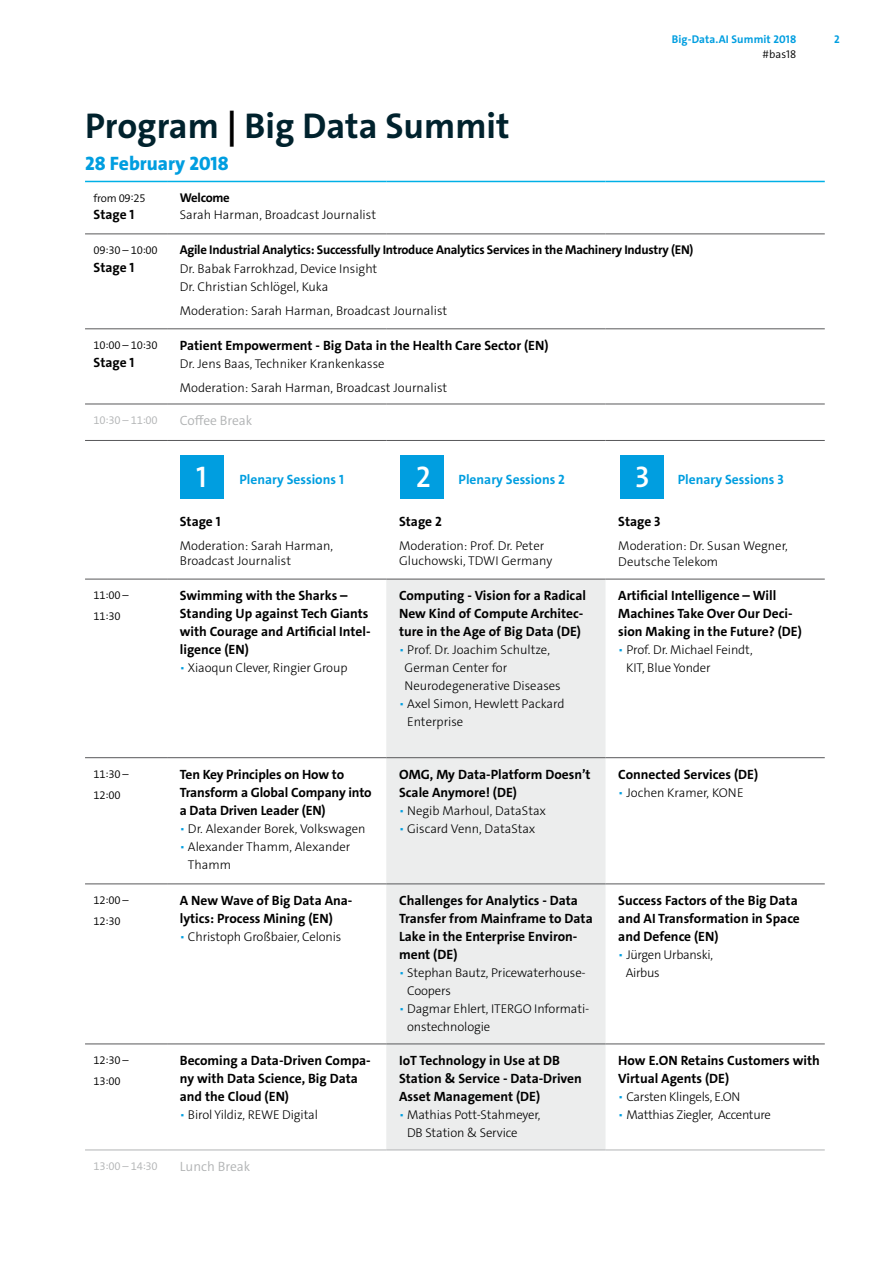
<style>
.page{position:relative;width:893px;height:1263px;background:#fff}
.page>*{position:absolute;margin:0;border:0;box-sizing:border-box;transform-origin:0 0}
.t1{font:700 36px "The Sans C4 s";color:#00222d}
.t2{font:600 30px "The Sans C4 s";color:#fff}
.t3{font:800 19.5px "The Sans C4 s";color:#009ee0}
.t4{font:700 13.5px/18px "The Sans C4 s";color:#000}
.t5{font:700 13.5px "The Sans C4 s";color:#009ee0}
.t6{font:300 13.5px "The Sans C4 s";color:#b1b3b4}
.t7{font:300 12.75px/18px "The Sans C4 s";color:#000}
.t8{font:700 12.75px "The Sans C4 s";letter-spacing:-.02em;color:#000}
.t9{font:300 12.75px/18px "The Sans C4 s";letter-spacing:-.025em;color:#000}
.t10{font:300 11.25px/21.3px "The Sans C4 s";letter-spacing:-.02em;color:#000}
.t11{font:300 11.25px "The Sans C4 s";letter-spacing:-.02em;color:#b1b3b4}
.t12{font:700 11.25px "The Sans C4 s";letter-spacing:.01em;color:#009ee0}
.s1{color:#000}
.s2{color:#009ee0}
</style>
<div class="page">
<div style="left:386px;top:580px;width:219px;height:569px;background:#eceded"></div>
<hr style="left:85px;top:440px;width:82px;height:1px;background:#58585a">
<hr style="left:85px;top:579px;width:82px;height:1px;background:#58585a">
<hr style="left:167px;top:440px;width:219px;height:1px;background:#58585a">
<hr style="left:386px;top:440px;width:219px;height:1px;background:#58585a">
<hr style="left:605px;top:440px;width:220px;height:1px;background:#58585a">
<hr style="left:167px;top:579px;width:219px;height:1px;background:#58585a">
<hr style="left:386px;top:579px;width:219px;height:1px;background:#58585a">
<hr style="left:605px;top:579px;width:220px;height:1px;background:#58585a">
<hr style="left:85px;top:404px;width:82px;height:1px;background:#58585a">
<hr style="left:85px;top:328px;width:82px;height:1px;background:#58585a">
<hr style="left:167px;top:328px;width:219px;height:1px;background:#58585a">
<hr style="left:386px;top:328px;width:219px;height:1px;background:#58585a">
<hr style="left:605px;top:328px;width:220px;height:1px;background:#58585a">
<hr style="left:85px;top:1149px;width:82px;height:1px;background:#b1b3b4">
<hr style="left:167px;top:1149px;width:219px;height:1px;background:#b1b3b4">
<hr style="left:386px;top:1149px;width:219px;height:1px;background:#b1b3b4">
<hr style="left:605px;top:1149px;width:220px;height:1px;background:#b1b3b4">
<hr style="left:85px;top:181px;width:82px;height:1px;background:#00b0e6">
<hr style="left:167px;top:181px;width:219px;height:1px;background:#00b0e6">
<hr style="left:386px;top:181px;width:219px;height:1px;background:#00b0e6">
<hr style="left:605px;top:181px;width:220px;height:1px;background:#00b0e6">
<hr style="left:85px;top:233px;width:82px;height:1px;background:#58585a">
<hr style="left:167px;top:233px;width:219px;height:1px;background:#58585a">
<hr style="left:386px;top:233px;width:219px;height:1px;background:#58585a">
<hr style="left:605px;top:233px;width:220px;height:1px;background:#58585a">
<hr style="left:167px;top:404px;width:219px;height:1px;background:#58585a">
<hr style="left:386px;top:404px;width:219px;height:1px;background:#58585a">
<hr style="left:605px;top:404px;width:220px;height:1px;background:#58585a">
<hr style="left:85px;top:757px;width:82px;height:1px;background:#58585a">
<hr style="left:167px;top:757px;width:219px;height:1px;background:#58585a">
<hr style="left:386px;top:757px;width:219px;height:1px;background:#58585a">
<hr style="left:605px;top:757px;width:220px;height:1px;background:#58585a">
<hr style="left:85px;top:883px;width:82px;height:1px;background:#58585a">
<hr style="left:167px;top:883px;width:219px;height:1px;background:#58585a">
<hr style="left:386px;top:883px;width:219px;height:1px;background:#58585a">
<hr style="left:605px;top:883px;width:220px;height:1px;background:#58585a">
<hr style="left:85px;top:1043px;width:82px;height:1px;background:#58585a">
<hr style="left:167px;top:1043px;width:219px;height:1px;background:#58585a">
<hr style="left:386px;top:1043px;width:219px;height:1px;background:#58585a">
<hr style="left:605px;top:1043px;width:220px;height:1px;background:#58585a">
<div style="left:180px;top:455px;width:44px;height:44px;background:#009ee0"></div>
<div style="left:400px;top:455px;width:44px;height:44px;background:#009ee0"></div>
<div style="left:620px;top:455px;width:43px;height:44px;background:#009ee0"></div>
<h1 class="t1" style="left:85px;top:103px;width:426px">Program <span class="s1">|</span> Big Data Summit</h1>
<h3 class="t3" style="left:85px;top:151px;width:145px">28 February 2018</h3>
<p class="t10" style="left:94px;top:187px;width:54px">from 09:25</p>
<p class="t4" style="left:94px;top:206px;width:42px">Stage 1</p>
<p class="t8" style="left:180px;top:189px;width:51px">Welcome</p>
<p class="t7" style="left:180px;top:206px;width:198px">Sarah Harman, Broadcast Journalist</p>
<p class="t12" style="left:672px;top:31px;width:126px">Big-Data.AI Summit 2018</p>
<p class="t12" style="left:834px;top:31px;width:7px">2</p>
<p class="t10" style="left:763px;top:44px;width:35px">#bas18</p>
<p class="t10" style="left:94px;top:240px;width:66px">09:30 – 10:00</p>
<p class="t4" style="left:94px;top:258px;width:42px">Stage 1</p>
<p class="t10" style="left:94px;top:335px;width:66px">10:00 – 10:30</p>
<p class="t4" style="left:94px;top:353px;width:42px">Stage 1</p>
<p class="t8" style="left:180px;top:241px;width:515px">Agile Industrial Analytics: Successfully Introduce Analytics Services in the Machinery Industry (EN)</p>
<p class="t7" style="left:180px;top:260px;width:199px">Dr. Babak Farrokhzad, Device Insight<br>Dr. Christian Schlögel, Kuka</p>
<p class="t7" style="left:180px;top:301px;width:269px">Moderation: Sarah Harman, Broadcast Journalist</p>
<p class="t4" style="left:180px;top:337px;width:370px">Patient Empowerment - Big Data in the Health Care Sector (EN)</p>
<p class="t7" style="left:180px;top:352px;width:269px;line-height:23.5px">Dr. Jens Baas, Techniker Krankenkasse<br>Moderation: Sarah Harman, Broadcast Journalist</p>
<p class="t11" style="left:94px;top:413px;width:66px">10:30 – 11:00</p>
<p class="t6" style="left:180px;top:412px;width:74px">Coffee Break</p>
<h2 class="t2" style="left:196px;top:457px;width:12px">1</h2>
<h2 class="t2" style="left:416px;top:457px;width:16px">2</h2>
<h2 class="t2" style="left:635px;top:457px;width:16px">3</h2>
<p class="t5" style="left:239px;top:471px;width:106px">Plenary Sessions 1</p>
<p class="t5" style="left:459px;top:471px;width:108px">Plenary Sessions 2</p>
<p class="t5" style="left:678px;top:471px;width:108px">Plenary Sessions 3</p>
<p class="t4" style="left:180px;top:513px;width:42px">Stage 1</p>
<p class="t7" style="left:180px;top:538px;width:155px;line-height:15px">Moderation: Sarah Harman,<br>Broadcast Journalist</p>
<p class="t10" style="left:94px;top:585px;width:37px">11:00 –<br>11:30</p>
<p class="t4" style="left:180px;top:587px;width:192px">Swimming with the Sharks –<br>Standing Up against Tech Giants with Courage and Artificial Intel&shy;ligence (EN)</p>
<p class="t7" style="left:180px;top:659px;width:169px"><span class="s2">•</span> Xiaoqun Clever, Ringier Group</p>
<p class="t10" style="left:94px;top:763px;width:37px">11:30 –<br>12:00</p>
<p class="t4" style="left:180px;top:765px;width:193px">Ten Key Principles on How to<br>Transform a Global Company into a Data Driven Leader (EN)</p>
<p class="t7" style="left:180px;top:820px;width:187px"><span class="s2">•</span> Dr. Alexander Borek, Volkswagen</p>
<p class="t7" style="left:188px;top:838px;width:164px;text-indent:-8px"><span class="s2">•</span> Alexander Thamm, Alexander<br>Thamm</p>
<p class="t10" style="left:94px;top:890px;width:37px">12:00 –<br>12:30</p>
<p class="t4" style="left:180px;top:892px;width:174px">A New Wave of Big Data Ana&shy;lytics: Process Mining (EN)</p>
<p class="t7" style="left:180px;top:928px;width:163px"><span class="s2">•</span> Christoph Großbaier, Celonis</p>
<p class="t10" style="left:94px;top:1050px;width:37px">12:30 –<br>13:00</p>
<p class="t4" style="left:180px;top:1052px;width:192px">Becoming a Data-Driven Compa&shy;ny with Data Science, Big Data and the Cloud (EN)</p>
<p class="t7" style="left:180px;top:1106px;width:140px"><span class="s2">•</span> Birol Yildiz, REWE Digital</p>
<p class="t11" style="left:94px;top:1159px;width:66px">13:00 – 14:30</p>
<p class="t6" style="left:180px;top:1158px;width:72px">Lunch Break</p>
<p class="t4" style="left:399px;top:513px;width:44px">Stage 2</p>
<p class="t7" style="left:399px;top:538px;width:155px;line-height:15px">Moderation: Prof. Dr. Peter<br>Gluchowski, TDWI Germany</p>
<p class="t4" style="left:399px;top:587px;width:188px">Computing - Vision for a Radical<br>New Kind of Compute Architec&shy;ture in the Age of Big Data (DE)</p>
<p class="t7" style="left:405px;top:641px;width:158px;text-indent:-6px"><span class="s2">•</span> Prof. Dr. Joachim Schultze,<br>German Center for<br>Neurodegenerative Diseases</p>
<p class="t7" style="left:407px;top:695px;width:159px;text-indent:-8px"><span class="s2">•</span> Axel Simon, Hewlett Packard<br>Enterprise</p>
<p class="t4" style="left:399px;top:765px;width:193px">OMG, My Data-Platform Doesn’t<br>Scale Anymore! (DE)</p>
<p class="t7" style="left:399px;top:802px;width:148px"><span class="s2">•</span> Negib Marhoul, DataStax</p>
<p class="t7" style="left:399px;top:820px;width:138px"><span class="s2">•</span> Giscard Venn, DataStax</p>
<p class="t4" style="left:399px;top:892px;width:195px">Challenges for Analytics - Data<br>Transfer from Mainframe to Data<br>Lake in the Enterprise Environ&shy;ment (DE)</p>
<p class="t7" style="left:407px;top:964px;width:180px;text-indent:-8px"><span class="s2">•</span> Stephan Bautz, Pricewaterhouse-<br>Coopers</p>
<p class="t7" style="left:407px;top:1000px;width:184px;text-indent:-8px"><span class="s2">•</span> Dagmar Ehlert, ITERGO Informati&shy;onstechnologie</p>
<p class="t4" style="left:399px;top:1052px;width:184px">IoT Technology in Use at DB<br>Station &amp; Service - Data-Driven<br>Asset Management (DE)</p>
<p class="t7" style="left:407px;top:1106px;width:135px;text-indent:-8px"><span class="s2">•</span> Mathias Pott-Stahmeyer,<br>DB Station &amp; Service</p>
<p class="t4" style="left:618px;top:513px;width:44px">Stage 3</p>
<p class="t7" style="left:618px;top:537px;width:171px;line-height:16.2px">Moderation: Dr. Susan Wegner,<br>Deutsche Telekom</p>
<p class="t4" style="left:618px;top:587px;width:185px">Artificial Intelligence – Will<br>Machines Take Over Our Deci&shy;sion Making in the Future? (DE)</p>
<p class="t7" style="left:626px;top:641px;width:128px;text-indent:-8px"><span class="s2">•</span> Prof. Dr. Michael Feindt,<br>KIT, Blue Yonder</p>
<p class="t4" style="left:618px;top:765px;width:141px">Connected Services (DE)</p>
<p class="t7" style="left:618px;top:784px;width:127px"><span class="s2">•</span> Jochen Kramer, KONE</p>
<p class="t4" style="left:618px;top:892px;width:183px">Success Factors of the Big Data and AI Transformation in Space and Defence (EN)</p>
<p class="t9" style="left:626px;top:946px;width:89px;text-indent:-7px"><span class="s2">•</span> Jürgen Urbanski,<br>Airbus</p>
<p class="t4" style="left:618px;top:1052px;width:203px">How E.ON Retains Customers with<br>Virtual Agents (DE)</p>
<p class="t9" style="left:618px;top:1088px;width:124px"><span class="s2">•</span> Carsten Klingels, E.ON</p>
<p class="t9" style="left:618px;top:1106px;width:154px"><span class="s2">•</span> Matthias Ziegler, Accenture</p>
</div>
